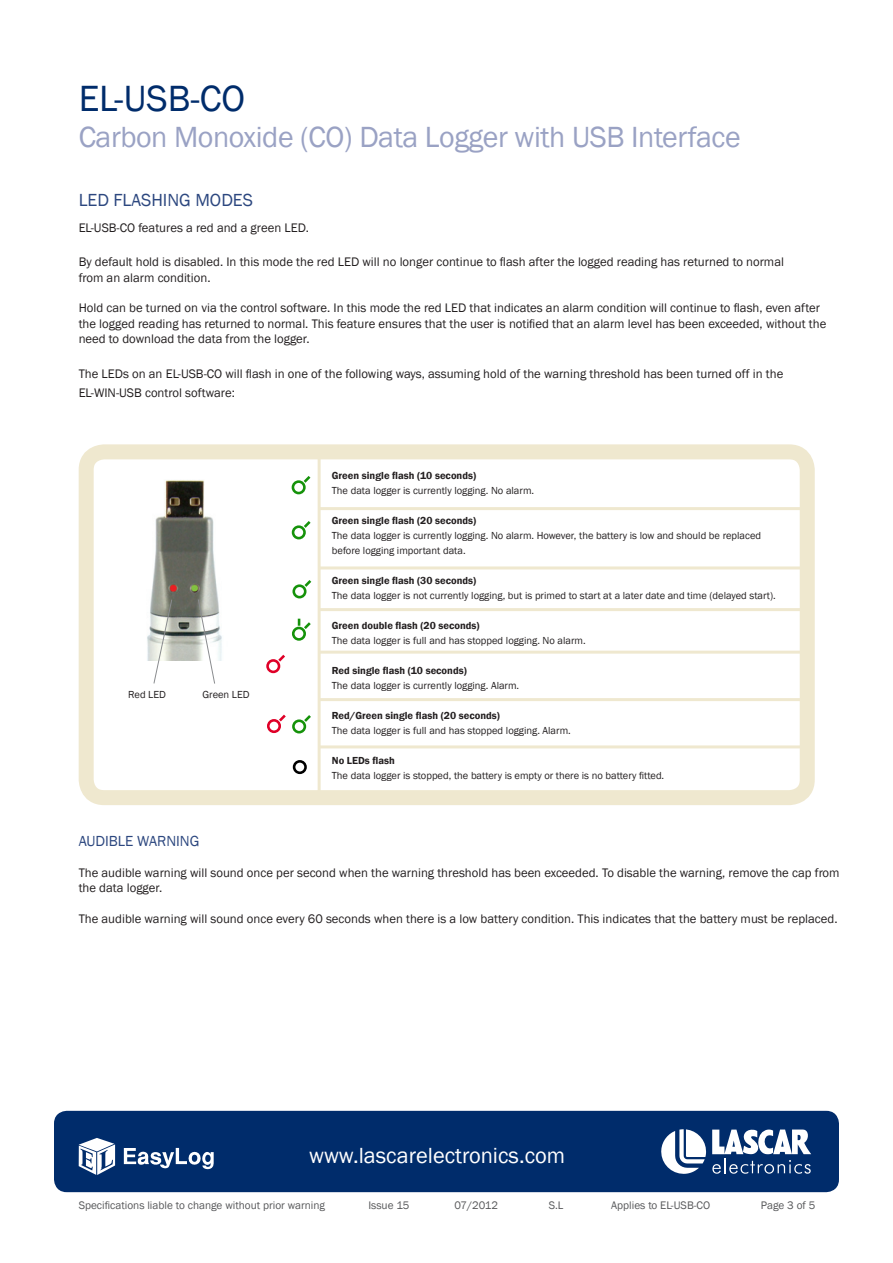
<style>
.page{position:relative;width:893px;height:1263px;background:#fff}
.page>*{position:absolute;margin:0;border:0;box-sizing:border-box;transform-origin:0 0}
.t1{font:37.5px "Franklin Gothic";color:#002c6b}
.t2{font:30px "Franklin Gothic";letter-spacing:-.015em;color:#9aa2c4}
.t3{font:22.5px "Franklin Gothic";color:#fff}
.t4{font:18px "Franklin Gothic";color:#2c477f}
.t5{font:15px "Franklin Gothic";color:#2c477f}
.t6{font:12.75px/15.3px "Franklin Gothic";color:#231f20}
.t7{font:11.25px "Franklin Gothic";color:#57585a}
.t8{font:10.5px "Franklin Gothic";color:#231f20}
.t9{font:600 10.5px "Franklin Gothic";color:#231f20}
</style>
<div class="page">
<div style="left:79px;top:444px;width:736px;height:361px;border:15px solid #efe8cf;border-radius:18px"></div>
<div style="left:54px;top:1111px;width:785px;height:81px;background:#002c6b;border-radius:13px"></div>
<svg style="left:712px;top:1129px;width:99px;height:45px"></svg>
<svg style="left:661px;top:1129px;width:45px;height:45px"></svg>
<svg style="left:124px;top:1148px;width:90px;height:21px"></svg>
<svg style="left:79px;top:1138px;width:36px;height:37px"></svg>
<div style="left:292px;top:525px;width:14px;height:14px;border:3px solid #15920a;border-radius:50%"></div>
<svg style="left:301px;top:521px;width:10px;height:10px"></svg>
<div style="left:292px;top:480px;width:14px;height:14px;border:3px solid #15920a;border-radius:50%"></div>
<svg style="left:301px;top:476px;width:10px;height:9px"></svg>
<div style="left:292px;top:584px;width:14px;height:14px;border:3px solid #15920a;border-radius:50%"></div>
<svg style="left:302px;top:580px;width:10px;height:10px"></svg>
<div style="left:292px;top:627px;width:14px;height:14px;border:3px solid #15920a;border-radius:50%"></div>
<svg style="left:298px;top:619px;width:13px;height:13px"></svg>
<div style="left:266px;top:659px;width:14px;height:14px;border:3px solid #df0028;border-radius:50%"></div>
<svg style="left:276px;top:654px;width:9px;height:10px"></svg>
<div style="left:293px;top:760px;width:14px;height:14px;border:3px solid #000;border-radius:50%"></div>
<hr style="left:318px;top:448px;width:3px;height:349px;background:#efe8cf">
<hr style="left:320px;top:507px;width:489px;height:3px;background:#efe8cf">
<hr style="left:319px;top:566px;width:488px;height:3px;background:#efe8cf">
<hr style="left:319px;top:651px;width:492px;height:3px;background:#efe8cf">
<hr style="left:319px;top:698px;width:493px;height:3px;background:#efe8cf">
<hr style="left:319px;top:745px;width:492px;height:3px;background:#efe8cf">
<div style="left:267px;top:719px;width:14px;height:14px;border:3px solid #df0028;border-radius:50%"></div>
<svg style="left:276px;top:714px;width:10px;height:10px"></svg>
<div style="left:292px;top:719px;width:14px;height:14px;border:3px solid #15920a;border-radius:50%"></div>
<svg style="left:301px;top:715px;width:10px;height:10px"></svg>
<img style="left:147px;top:480px;width:75px;height:180px">
<svg style="left:153px;top:599px;width:20px;height:85px"></svg>
<svg style="left:197px;top:599px;width:19px;height:85px"></svg>
<hr style="left:320px;top:608px;width:489px;height:3px;background:#efe8cf">
<p class="t1" style="left:79px;top:76px;width:168px">EL-USB-CO</p>
<p class="t2" style="left:79px;top:119px;width:663px">Carbon Monoxide (CO) Data Logger with USB Interface</p>
<p class="t4" style="left:79px;top:189px;width:176px">LED FLASHING MODES</p>
<p class="t6" style="left:79px;top:220px;width:232px">EL-USB-CO features a red and a green LED.</p>
<p class="t6" style="left:79px;top:255px;width:707px">By default hold is disabled. In this mode the red LED will no longer continue to flash after the logged reading has returned to normal</p>
<p class="t6" style="left:79px;top:270px;width:133px">from an alarm condition.</p>
<p class="t6" style="left:79px;top:301px;width:743px">Hold can be turned on via the control software. In this mode the red LED that indicates an alarm condition will continue to flash, even after</p>
<p class="t6" style="left:79px;top:316px;width:749px">the logged reading has returned to normal. This feature ensures that the user is notified that an alarm level has been exceeded, without the need to download the data from the logger.</p>
<p class="t6" style="left:79px;top:366px;width:706px">The LEDs on an EL-USB-CO will flash in one of the following ways, assuming hold of the warning threshold has been turned off in the</p>
<p class="t6" style="left:79px;top:386px;width:158px">EL-WIN-USB control software:</p>
<p class="t8" style="left:128px;top:688px;width:39px">Red LED</p>
<p class="t8" style="left:202px;top:688px;width:49px">Green LED</p>
<p class="t9" style="left:332px;top:469px;width:146px">Green single flash (10 seconds)</p>
<p class="t8" style="left:332px;top:484px;width:204px">The data logger is currently logging. No alarm.</p>
<p class="t9" style="left:332px;top:514px;width:146px">Green single flash (20 seconds)</p>
<p class="t8" style="left:332px;top:529px;width:431px">The data logger is currently logging. No alarm. However, the battery is low and should be replaced</p>
<p class="t8" style="left:332px;top:544px;width:135px">before logging important data.</p>
<p class="t9" style="left:332px;top:574px;width:146px">Green single flash (30 seconds)</p>
<p class="t8" style="left:332px;top:589px;width:445px">The data logger is not currently logging, but is primed to start at a later date and time (delayed start).</p>
<p class="t9" style="left:332px;top:619px;width:149px">Green double flash (20 seconds)</p>
<p class="t8" style="left:332px;top:634px;width:255px">The data logger is full and has stopped logging. No alarm.</p>
<p class="t9" style="left:332px;top:664px;width:136px">Red single flash (10 seconds)</p>
<p class="t8" style="left:332px;top:679px;width:189px">The data logger is currently logging. Alarm.</p>
<p class="t9" style="left:332px;top:709px;width:169px">Red/Green single flash (20 seconds)</p>
<p class="t8" style="left:332px;top:724px;width:240px">The data logger is full and has stopped logging. Alarm.</p>
<p class="t9" style="left:332px;top:754px;width:64px">No LEDs flash</p>
<p class="t8" style="left:332px;top:769px;width:334px">The data logger is stopped, the battery is empty or there is no battery fitted.</p>
<p class="t5" style="left:79px;top:832px;width:122px">AUDIBLE WARNING</p>
<p class="t6" style="left:79px;top:865px;width:762px">The audible warning will sound once per second when the warning threshold has been exceeded. To disable the warning, remove the cap from the data logger.</p>
<p class="t6" style="left:79px;top:911px;width:760px">The audible warning will sound once every 60 seconds when there is a low battery condition. This indicates that the battery must be replaced.</p>
<p class="t3" style="left:309px;top:1141px;width:258px">www.lascarelectronics.com</p>
<p class="t7" style="left:79px;top:1199px;width:248px">Specifications liable to change without prior warning</p>
<p class="t7" style="left:368px;top:1199px;width:43px">Issue 15</p>
<p class="t7" style="left:454px;top:1199px;width:45px">07/2012</p>
<p class="t7" style="left:549px;top:1199px;width:16px">S.L</p>
<p class="t7" style="left:611px;top:1199px;width:100px">Applies to EL-USB-CO</p>
<p class="t7" style="left:761px;top:1199px;width:56px">Page 3 of 5</p>
</div>
